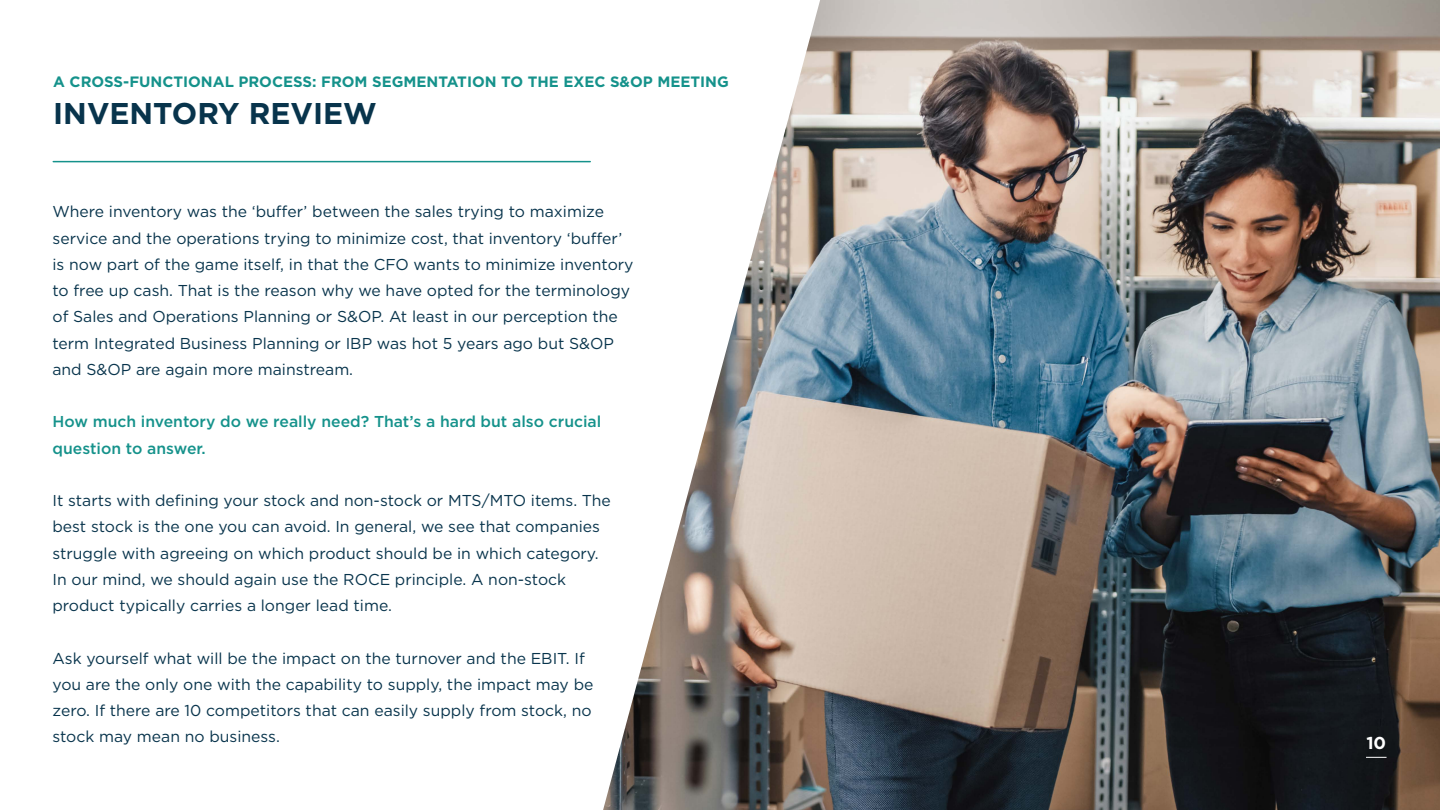
<style>
.page{position:relative;width:1440px;height:810px;background:#fff}
.page>*{position:absolute;margin:0;border:0;box-sizing:border-box;transform-origin:0 0}
.t1{font:700 30px "Gotham";color:#08344c}
.t2{font:700 17.25px "Gotham";color:#fff}
.t3{font:15.75px/26.2px "Gotham";color:#08344c}
.t4{font:500 15.75px/26.2px "Gotham";color:#15928b}
.t5{font:700 15px "Gotham";color:#15928b}
</style>
<div class="page">
<img style="left:603px;top:0;width:837px;height:810px">
<hr style="left:53px;top:161px;width:537px;height:1px;background:#15928b">
<svg style="left:1366px;top:757px;width:21px;height:1px"></svg>
<p class="t5" style="left:53px;top:72px;width:677px">A CROSS-FUNCTIONAL PROCESS: FROM SEGMENTATION TO THE EXEC S&amp;OP MEETING</p>
<h1 class="t1" style="left:53px;top:94px;width:325px">INVENTORY REVIEW</h1>
<p class="t3" style="left:52px;top:198px;width:583px">Where inventory was the ‘buffer’ between the sales trying to maximize service and the operations trying to minimize cost, that inventory ‘buffer’ is now part of the game itself, in that the CFO wants to minimize inventory to free up cash. That is the reason why we have opted for the terminology of Sales and Operations Planning or S&amp;OP. At least in our perception the term Integrated Business Planning or IBP was hot 5 years ago but S&amp;OP and S&amp;OP are again more mainstream.</p>
<p class="t4" style="left:52px;top:408px;width:550px">How much inventory do we really need? That’s a hard but also crucial question to answer.</p>
<p class="t3" style="left:52px;top:487px;width:560px">It starts with defining your stock and non-stock or MTS/MTO items. The best stock is the one you can avoid. In general, we see that companies struggle with agreeing on which product should be in which category.<br>In our mind, we should again use the ROCE principle. A non-stock product typically carries a longer lead time.</p>
<p class="t3" style="left:52px;top:645px;width:542px">Ask yourself what will be the impact on the turnover and the EBIT. If you are the only one with the capability to supply, the impact may be zero. If there are 10 competitors that can easily supply from stock, no stock may mean no business.</p>
<p class="t2" style="left:1366px;top:731px;width:21px">10</p>
</div>
